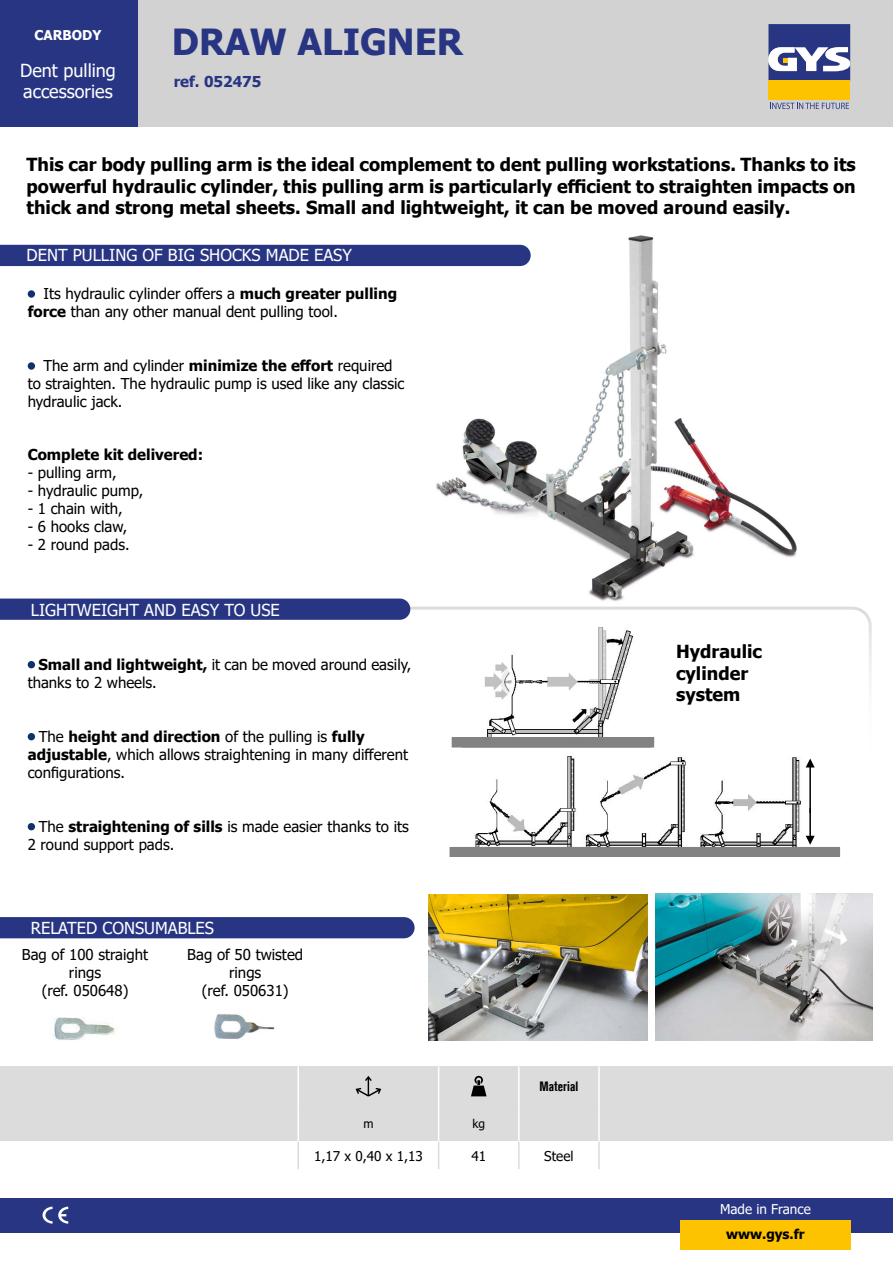
<style>
.page{position:relative;width:893px;height:1263px;background:#fff}
.page>*{position:absolute;margin:0;border:0;box-sizing:border-box;transform-origin:0 0}
.t1{font:700 36px "Tahoma";color:#283583}
.t2{font:700 18px "Tahoma";color:#000}
.t3{font:18px "Tahoma";color:#fff}
.t4{font:16.5px "Tahoma";color:#fff}
.t5{font:15px "Tahoma";color:#000}
.t6{font:700 15px "Tahoma";color:#000}
.t7{font:700 15px "Tahoma";color:#283583}
.t8{font:13.5px "Tahoma";color:#000}
.t9{font:13.5px "Tahoma";color:#fff}
.t10{font:700 13.5px "Tahoma";color:#000}
.t11{font:700 condensed 13.5px "Akzidenz Grotesk BE";color:#000}
.t12{font:700 13.5px "Tahoma";color:#fff}
.t13{font:12px "Tahoma";color:#000}
.s1{font-weight:700}
.s2{font-weight:400}
</style>
<div class="page">
<div style="left:137px;top:0;width:756px;height:127px;background:#d2d2d2"></div>
<div style="left:0;top:1198px;width:893px;height:34px;background:#283583"></div>
<div style="left:768px;top:81px;width:82px;height:19px;background:#fdc300"></div>
<svg style="left:768px;top:24px;width:82px;height:57px;background:#676ea1"></svg>
<svg style="left:770px;top:103px;width:79px;height:6px"></svg>
<div style="left:0;top:0;width:137px;height:127px;background:#283583"></div>
<div style="left:680px;top:1220px;width:170px;height:30px;background:#fdc300"></div>
<img style="left:418px;top:235px;width:391px;height:372px">
<svg style="left:27px;top:607px;width:845px;height:161px"></svg>
<svg style="left:0;top:598px;width:410px;height:22px;background:#2f3c87"></svg>
<div style="left:0;top:245px;width:531px;height:21px;background:#283583"></div>
<img style="left:465px;top:757px;width:114px;height:90px">
<img style="left:579px;top:752px;width:234px;height:95px">
<hr style="left:809px;top:766px;width:2px;height:46px;background:#000">
<svg style="left:806px;top:758px;width:9px;height:9px"></svg>
<hr style="left:809px;top:809px;width:2px;height:28px;background:#000">
<svg style="left:806px;top:836px;width:9px;height:9px"></svg>
<div style="left:450px;top:847px;width:390px;height:10px;background:#838282"></div>
<img style="left:462px;top:627px;width:188px;height:110px">
<div style="left:452px;top:737px;width:202px;height:10px;background:#838282"></div>
<img style="left:428px;top:894px;width:220px;height:147px">
<img style="left:655px;top:894px;width:217px;height:146px">
<div style="left:0;top:917px;width:415px;height:21px;background:#283583"></div>
<img style="left:53px;top:1017px;width:63px;height:23px">
<img style="left:214px;top:1014px;width:61px;height:25px">
<div style="left:0;top:1066px;width:893px;height:75px;background:#dcdcdc"></div>
<svg style="left:43px;top:1206px;width:25px;height:18px"></svg>
<div style="left:28px;top:290px;width:7px;height:8px;background:#10326c;border-radius:50%"></div>
<div style="left:28px;top:362px;width:7px;height:8px;background:#10326c;border-radius:50%"></div>
<div style="left:28px;top:661px;width:7px;height:7px;background:#10326c;border-radius:50%"></div>
<div style="left:28px;top:733px;width:7px;height:7px;background:#10326c;border-radius:50%"></div>
<div style="left:28px;top:823px;width:7px;height:7px;background:#10326c;border-radius:50%"></div>
<hr style="left:297px;top:1066px;width:2px;height:40px;background:#fff">
<hr style="left:438px;top:1066px;width:1px;height:40px;background:#fff">
<hr style="left:518px;top:1066px;width:2px;height:40px;background:#fff">
<hr style="left:598px;top:1066px;width:2px;height:40px;background:#fff">
<hr style="left:297px;top:1106px;width:2px;height:35px;background:#fff">
<hr style="left:438px;top:1106px;width:1px;height:35px;background:#fff">
<hr style="left:518px;top:1106px;width:2px;height:35px;background:#fff">
<hr style="left:598px;top:1106px;width:2px;height:35px;background:#fff">
<hr style="left:297px;top:1141px;width:2px;height:28px;background:#dcdcdc">
<svg style="left:298px;top:1141px;width:142px;height:28px"></svg>
<hr style="left:518px;top:1141px;width:2px;height:28px;background:#dcdcdc">
<hr style="left:598px;top:1141px;width:2px;height:28px;background:#dcdcdc">
<svg style="left:356px;top:1076px;width:25px;height:20px"></svg>
<svg style="left:471px;top:1076px;width:15px;height:20px"></svg>
<p class="t12" style="left:35px;top:26px;width:68px">CARBODY</p>
<p class="t3" style="left:20px;top:58px;width:97px">Dent pulling</p>
<p class="t3" style="left:23px;top:80px;width:91px">accessories</p>
<p class="t1" style="left:172px;top:17px;width:293px">DRAW ALIGNER</p>
<p class="t7" style="left:174px;top:71px;width:89px">ref. 052475</p>
<p class="t2" style="left:27px;top:152px;width:831px">This car body pulling arm is the ideal complement to dent pulling workstations. Thanks to its</p>
<p class="t2" style="left:27px;top:174px;width:831px">powerful hydraulic cylinder, this pulling arm is particularly efficient to straighten impacts on</p>
<p class="t2" style="left:27px;top:195px;width:765px">thick and strong metal sheets. Small and lightweight, it can be moved around easily.</p>
<p class="t4" style="left:27px;top:244px;width:327px">DENT PULLING OF BIG SHOCKS MADE EASY</p>
<p class="t5" style="left:44px;top:283px;width:355px">Its hydraulic cylinder offers a <span class="s1">much greater pulling</span></p>
<p class="t5" style="left:28px;top:301px;width:312px"><span class="s1">force</span> than any other manual dent pulling tool.</p>
<p class="t5" style="left:44px;top:355px;width:351px">The arm and cylinder <span class="s1">minimize the effort</span> required</p>
<p class="t5" style="left:28px;top:373px;width:378px">to straighten. The hydraulic pump is used like any classic</p>
<p class="t5" style="left:28px;top:391px;width:96px">hydraulic jack.</p>
<p class="t6" style="left:28px;top:444px;width:177px">Complete kit delivered:</p>
<p class="t5" style="left:28px;top:463px;width:90px">- pulling arm,</p>
<p class="t5" style="left:28px;top:481px;width:117px">- hydraulic pump,</p>
<p class="t5" style="left:28px;top:499px;width:97px">- 1 chain with,</p>
<p class="t5" style="left:28px;top:517px;width:101px">- 6 hooks claw,</p>
<p class="t5" style="left:28px;top:535px;width:103px">- 2 round pads.</p>
<p class="t4" style="left:31px;top:599px;width:250px">LIGHTWEIGHT AND EASY TO USE</p>
<p class="t5" style="left:38px;top:654px;width:374px"><span class="s1">Small and lightweight,</span> it can be moved around easily,</p>
<p class="t5" style="left:28px;top:672px;width:131px">thanks to 2 wheels.</p>
<p class="t6" style="left:39px;top:726px;width:327px"><span class="s2">The</span> height and direction <span class="s2">of the pulling is</span> fully</p>
<p class="t5" style="left:28px;top:744px;width:382px"><span class="s1">adjustable</span>, which allows straightening in many different</p>
<p class="t5" style="left:28px;top:762px;width:99px">configurations.</p>
<p class="t5" style="left:39px;top:816px;width:372px">The <span class="s1">straightening of sills</span> is made easier thanks to its</p>
<p class="t5" style="left:28px;top:834px;width:148px">2 round support pads.</p>
<p class="t4" style="left:31px;top:917px;width:185px">RELATED CONSUMABLES</p>
<p class="t5" style="left:22px;top:944px;width:128px">Bag of 100 straight</p>
<p class="t5" style="left:69px;top:962px;width:34px">rings</p>
<p class="t5" style="left:42px;top:980px;width:88px">(ref. 050648)</p>
<p class="t5" style="left:187px;top:944px;width:117px">Bag of 50 twisted</p>
<p class="t5" style="left:229px;top:962px;width:34px">rings</p>
<p class="t5" style="left:202px;top:980px;width:88px">(ref. 050631)</p>
<p class="t11" style="left:540px;top:1078px;width:40px">Material</p>
<p class="t13" style="left:363px;top:1116px;width:12px">m</p>
<p class="t13" style="left:472px;top:1116px;width:14px">kg</p>
<p class="t8" style="left:314px;top:1146px;width:110px">1,17 x 0,40 x 1,13</p>
<p class="t8" style="left:471px;top:1146px;width:16px">41</p>
<p class="t8" style="left:544px;top:1146px;width:31px">Steel</p>
<p class="t2" style="left:676px;top:639px;width:87px">Hydraulic</p>
<p class="t2" style="left:676px;top:660px;width:74px">cylinder</p>
<p class="t2" style="left:676px;top:682px;width:66px">system</p>
<p class="t9" style="left:720px;top:1200px;width:92px">Made in France</p>
<p class="t10" style="left:726px;top:1225px;width:80px">www.gys.fr</p>
</div>
